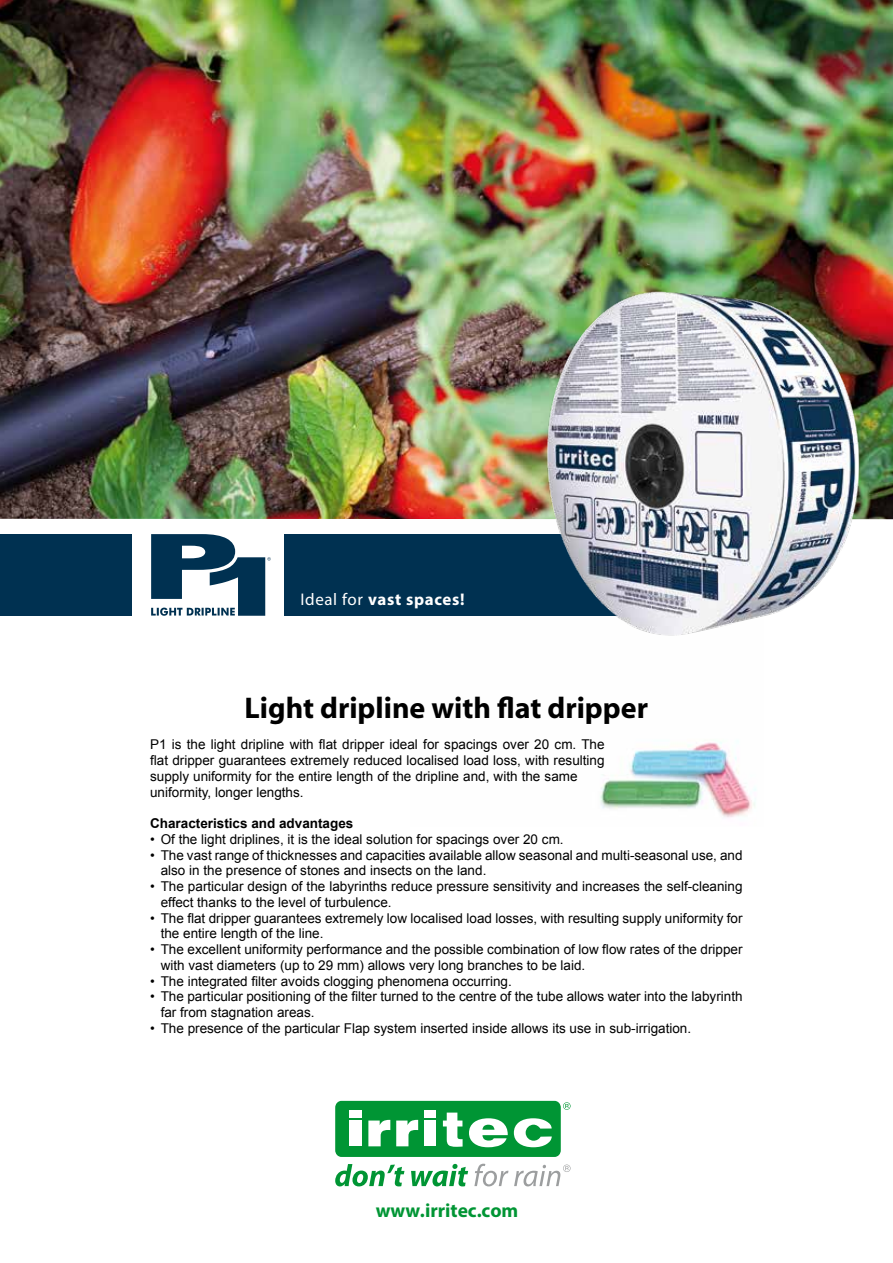
<style>
.page{position:relative;width:893px;height:1263px;background:#fff}
.page>*{position:absolute;margin:0;border:0;box-sizing:border-box;transform-origin:0 0}
.t1{font:700 30px "Myriad";color:#000}
.t2{font:700 19.5px "Myriad Pro";color:#009534}
.t3{font:700 16.95px "Myriad Pro";letter-spacing:.04em;color:#fff}
.t4{font:13.5px/15.8px "Arial";color:#000}
.t5{font:700 13.5px "Arial";color:#000}
.s1{font-weight:400}
</style>
<div class="page">
<img style="left:600px;top:741px;width:156px;height:77px">
<img style="left:0;top:0;width:893px;height:519px">
<div style="left:285px;top:534px;width:389px;height:82px;background:#003151"></div>
<div style="left:0;top:534px;width:132px;height:82px;background:#003151"></div>
<img style="left:527px;top:290px;width:354px;height:346px">
<svg style="left:151px;top:534px;width:120px;height:82px"></svg>
<div style="left:335px;top:1101px;width:226px;height:56px;background:#009534;border-radius:6px"></div>
<svg style="left:396px;top:1120px;width:22px;height:26px"></svg>
<div style="left:349px;top:1120px;width:12px;height:26px;background:#fff"></div>
<svg style="left:368px;top:1120px;width:22px;height:26px"></svg>
<div style="left:349px;top:1110px;width:12px;height:8px;background:#fff"></div>
<svg style="left:469px;top:1118px;width:39px;height:29px"></svg>
<div style="left:425px;top:1120px;width:11px;height:26px;background:#fff"></div>
<div style="left:425px;top:1110px;width:11px;height:8px;background:#fff"></div>
<svg style="left:443px;top:1112px;width:20px;height:35px"></svg>
<svg style="left:514px;top:1118px;width:38px;height:29px"></svg>
<svg style="left:563px;top:1102px;width:7px;height:8px"></svg>
<svg style="left:335px;top:1164px;width:69px;height:22px"></svg>
<svg style="left:411px;top:1164px;width:57px;height:22px"></svg>
<svg style="left:474px;top:1164px;width:34px;height:22px"></svg>
<svg style="left:514px;top:1164px;width:56px;height:22px"></svg>
<p class="t3" style="left:300px;top:588px;width:166px"><span class="s1">Ideal for</span> vast spaces!</p>
<h1 class="t1" style="left:245px;top:692px;width:405px">Light dripline with flat dripper</h1>
<p class="t4" style="left:150px;top:737px;width:456px">P1 is the light dripline with flat dripper ideal for spacings over 20 cm. The flat dripper guarantees extremely reduced localised load loss, with resulting supply uniformity for the entire length of the dripline and, with the same uniformity, longer lengths.</p>
<p class="t5" style="left:150px;top:814px;width:205px">Characteristics and advantages</p>
<p class="t4" style="left:150px;top:831px;width:415px">• Of the light driplines, it is the ideal solution for spacings over 20 cm.</p>
<p class="t4" style="left:161px;top:847px;width:583px;text-indent:-11px">• The vast range of thicknesses and capacities available allow seasonal and multi-seasonal use, and also in the presence of stones and insects on the land.</p>
<p class="t4" style="left:161px;top:879px;width:583px;text-indent:-11px">• The particular design of the labyrinths reduce pressure sensitivity and increases the self-cleaning effect thanks to the level of turbulence.</p>
<p class="t4" style="left:161px;top:910px;width:583px;text-indent:-11px">• The flat dripper guarantees extremely low localised load losses, with resulting supply uniformity for the entire length of the line.</p>
<p class="t4" style="left:161px;top:942px;width:583px;text-indent:-11px">• The excellent uniformity performance and the possible combination of low flow rates of the dripper with vast diameters (up to 29 mm) allows very long branches to be laid.</p>
<p class="t4" style="left:150px;top:973px;width:363px">• The integrated filter avoids clogging phenomena occurring.</p>
<p class="t4" style="left:161px;top:989px;width:583px;text-indent:-11px">• The particular positioning of the filter turned to the centre of the tube allows water into the labyrinth far from stagnation areas.</p>
<p class="t4" style="left:150px;top:1020px;width:543px">• The presence of the particular Flap system inserted inside allows its use in sub-irrigation.</p>
<h2 class="t2" style="left:376px;top:1197px;width:144px">www.irritec.com</h2>
</div>
